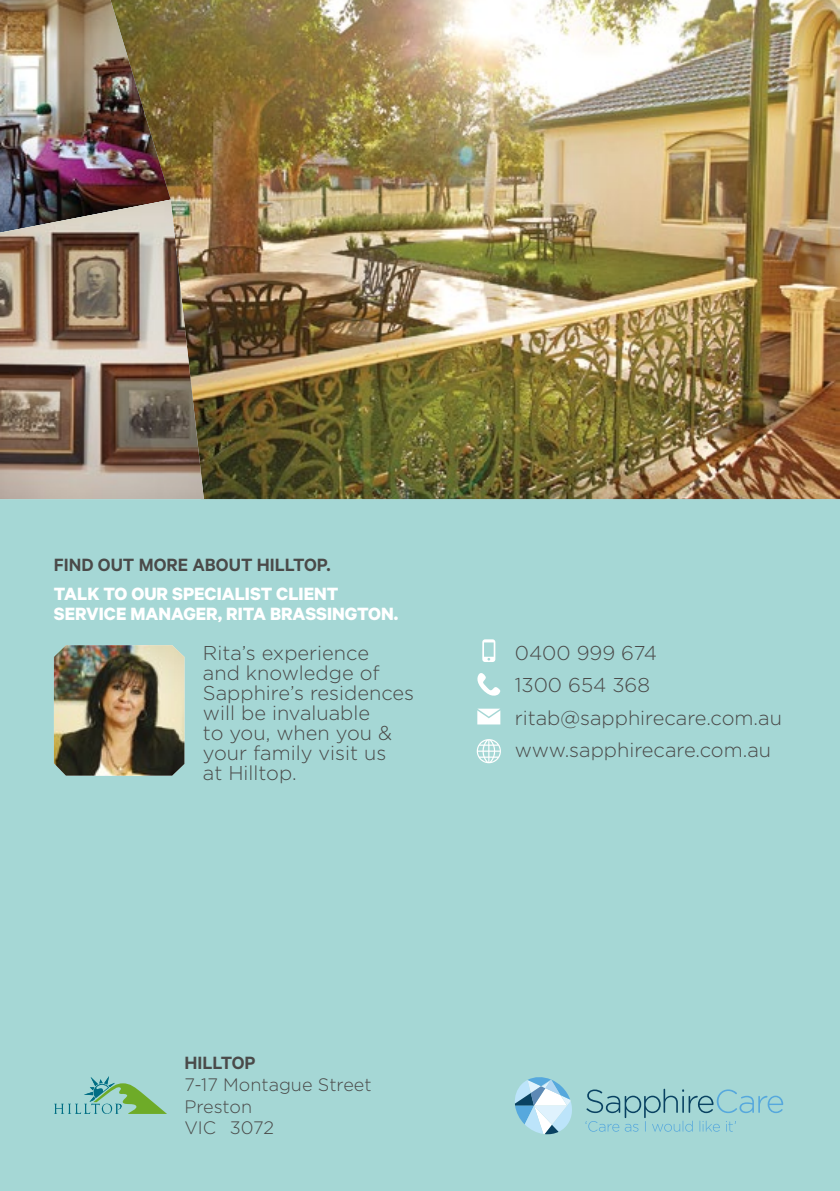
<style>
.page{position:relative;width:840px;height:1191px;background:#fff}
.page>*{position:absolute;margin:0;border:0;box-sizing:border-box;transform-origin:0 0}
.t1{font:300 20px/20px "Gotham HTF";color:#4a4a49}
.t2{font:700 20px/20px "Calibre";color:#fff}
.t3{font:600 20px "Calibre";color:#4a4a49}
.t4{font:300 18px/21.6px "Gotham HTF";color:#4a4a49}
</style>
<div class="page">
<div style="left:0;top:499px;width:839px;height:692px;background:#a5d7d5"></div>
<img style="left:170px;top:0;width:669px;height:499px">
<img style="left:0;top:0;width:170px;height:200px">
<img style="left:0;top:200px;width:204px;height:299px">
<svg style="left:482px;top:639px;width:13px;height:23px"></svg>
<svg style="left:477px;top:673px;width:23px;height:22px"></svg>
<svg style="left:476px;top:739px;width:24px;height:24px"></svg>
<svg style="left:477px;top:708px;width:23px;height:16px"></svg>
<svg style="left:54px;top:1076px;width:113px;height:38px"></svg>
<svg style="left:515px;top:1077px;width:57px;height:57px"></svg>
<svg style="left:585px;top:1088px;width:197px;height:43px"></svg>
<img style="left:54px;top:645px;width:130px;height:130px">
<p class="t3" style="left:54px;top:553px;width:278px">FIND OUT MORE ABOUT HILLTOP.</p>
<p class="t2" style="left:54px;top:583px;width:345px">TALK TO OUR SPECIALIST CLIENT<br>SERVICE MANAGER, RITA BRASSINGTON.</p>
<p class="t1" style="left:203px;top:642px;width:213px">Rita’s experience<br>and knowledge of<br>Sapphire’s residences will be invaluable<br>to you, when you &amp; your family visit us<br>at Hilltop.</p>
<p class="t1" style="left:514px;top:636px;width:268px;line-height:32.4px">0400 999 674<br>1300 654 368 ritab@sapphirecare.com.au www.sapphirecare.com.au</p>
<p class="t3" style="left:184px;top:1051px;width:73px">HILLTOP</p>
<p class="t4" style="left:184px;top:1073px;width:188px">7-17 Montague Street<br>Preston<br>VIC 3072</p>
</div>
